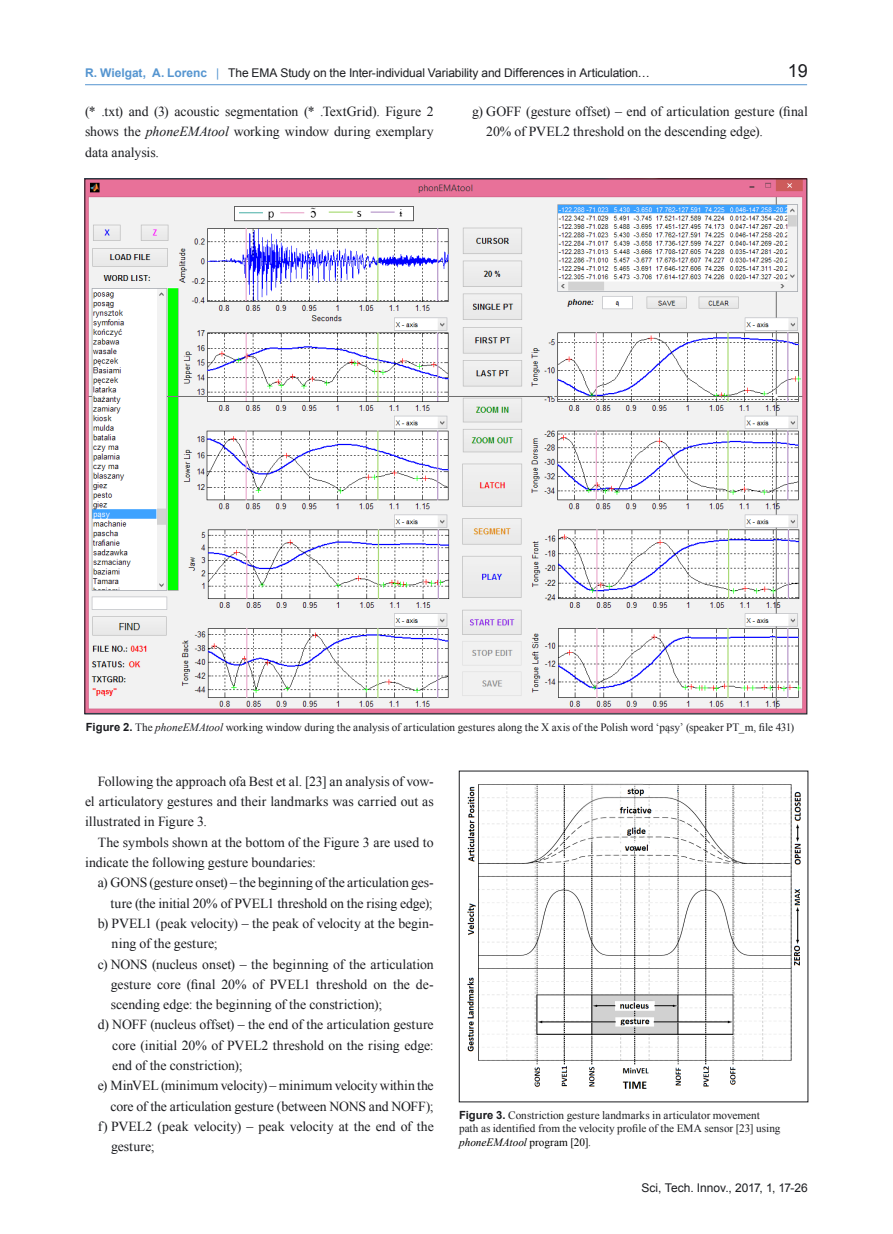
<style>
.page{position:relative;width:893px;height:1234px;background:#fff}
.page>*{position:absolute;margin:0;border:0;box-sizing:border-box;transform-origin:0 0}
.t1{font:18px "Arial";color:#1b1c20}
.t2{font:13.8px/20.2px "Times New Roman";letter-spacing:-.005em;color:#1b1c20;text-align:justify}
.t3{font:12px "Arial";letter-spacing:-.01em;color:#1b1c20}
.t4{font:11.25px/13.5px "Times New Roman";color:#1b1c20}
.s1{font-weight:700;color:#5595d0}
.s2{color:#5595d0}
.s3{font-style:italic}
.s4{font-family:"Arial";font-weight:700}
.s5{font-style:italic;color:#000}
.s6{color:#000}
</style>
<div class="page">
<hr style="left:85px;top:84px;width:722px;height:1px;background:#5595d0">
<img style="left:467px;top:783px;width:334px;height:306px">
<img style="left:87px;top:181px;width:718px;height:531px">
<p class="t3" style="left:85px;top:65px;width:566px"><span class="s1">R. Wielgat, A. Lorenc</span> <span class="s2">|</span> The EMA Study on the Inter-individual Variability and Differences in Articulation…</p>
<h1 class="t1" style="left:788px;top:59px;width:22px">19</h1>
<p class="t2" style="left:85px;top:101px;width:350px">(* .txt) and (3) acoustic segmentation (* .TextGrid). Figure 2 shows the <span class="s3">phoneEMAtool</span> working window during exemplary data analysis.</p>
<p class="t2" style="left:486px;top:101px;width:323px;text-indent:-14px">g) GOFF (gesture offset) – end of articulation gesture (final<br>20% of PVEL2 threshold on the descending edge).</p>
<p class="t4" style="left:86px;top:720px;width:710px"><span class="s4">Figure 2.</span> The <span class="s3">phoneEMAtool</span> working window during the analysis of articulation gestures along the X axis of the Polish word ‘pąsy’ (speaker PT_m, file 431)</p>
<p class="t2" style="left:85px;top:770px;width:350px;text-indent:13px">Following the approach ofa Best et al. [23] an analysis of vow&shy;el articulatory gestures and their landmarks was carried out as illustrated in Figure 3.</p>
<p class="t2" style="left:85px;top:831px;width:350px;text-indent:13px">The symbols shown at the bottom of the Figure 3 are used to indicate the following gesture boundaries:</p>
<p class="t2" style="left:98px;top:872px;width:337px">a) GONS (gesture onset) – the beginning of the articulation ges-</p>
<p class="t2" style="left:111px;top:892px;width:324px">ture (the initial 20% of PVEL1 threshold on the rising edge);</p>
<p class="t2" style="left:98px;top:912px;width:337px">b) PVEL1 (peak velocity) – the peak of velocity at the begin-</p>
<p class="t2" style="left:112px;top:933px;width:108px">ning of the gesture;</p>
<p class="t2" style="left:98px;top:953px;width:337px">c) NONS (nucleus onset) – the beginning of the articulation</p>
<p class="t2" style="left:111px;top:973px;width:324px">gesture core (final 20% of PVEL1 threshold on the de-</p>
<p class="t2" style="left:111px;top:993px;width:273px">scending edge: the beginning of the constriction);</p>
<p class="t2" style="left:98px;top:1014px;width:337px">d) NOFF (nucleus offset) – the end of the articulation gesture</p>
<p class="t2" style="left:112px;top:1034px;width:323px">core (initial 20% of PVEL2 threshold on the rising edge:</p>
<p class="t2" style="left:112px;top:1054px;width:132px">end of the constriction);</p>
<p class="t2" style="left:98px;top:1075px;width:337px">e) MinVEL (minimum velocity) – minimum velocity within the</p>
<p class="t2" style="left:110px;top:1095px;width:325px">core of the articulation gesture (between NONS and NOFF);</p>
<p class="t2" style="left:98px;top:1115px;width:337px">f) PVEL2 (peak velocity) – peak velocity at the end of the</p>
<p class="t2" style="left:111px;top:1135px;width:45px">gesture;</p>
<p class="t4" style="left:459px;top:1107px;width:323px"><span class="s4">Figure 3.</span> Constriction gesture landmarks in articulator movement path as identified from the velocity profile of the EMA sensor [23] using <span class="s5">phoneEMAtool</span> <span class="s6">program [20].</span></p>
<p class="t3" style="left:641px;top:1179px;width:168px">Sci, Tech. Innov., 2017, 1, 17-26</p>
</div>
